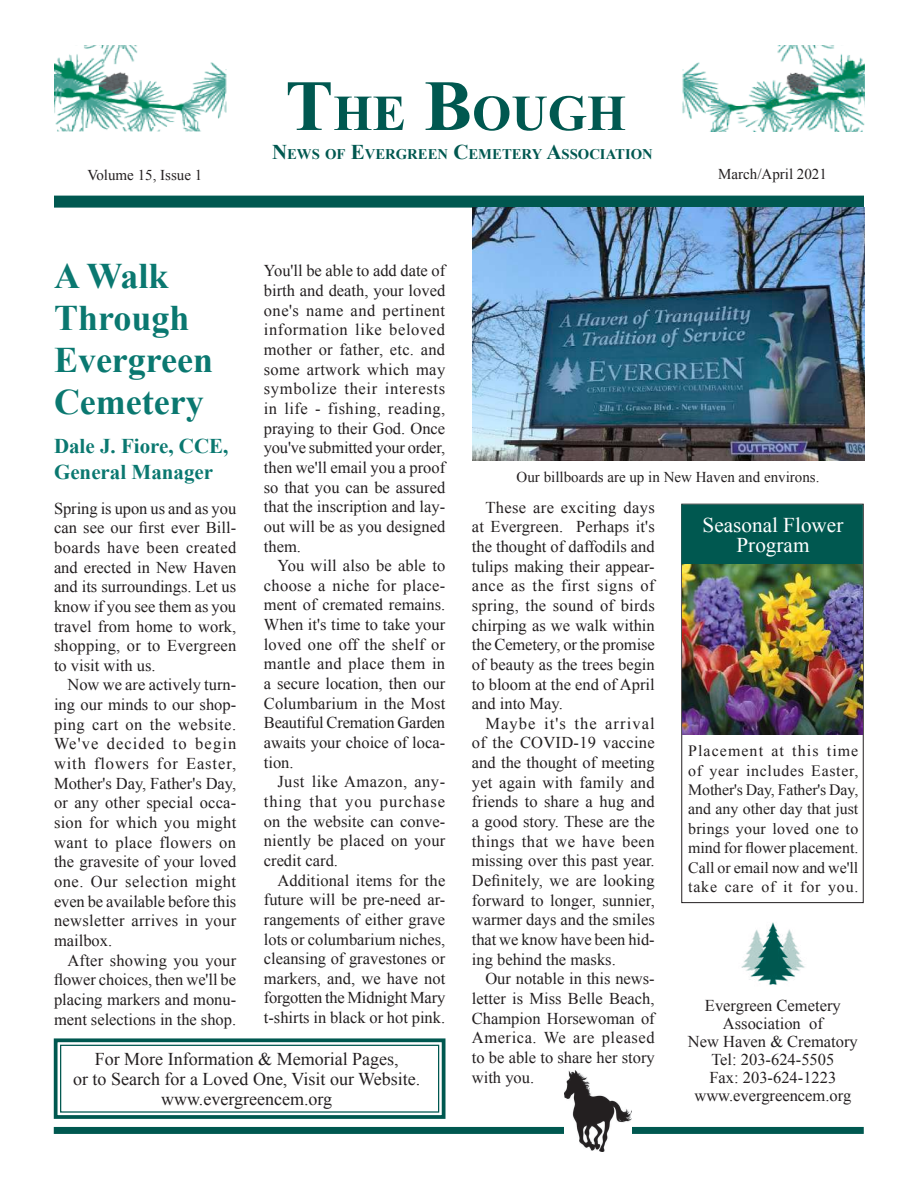
<style>
.page{position:relative;width:918px;height:1188px;background:#fff}
.page>*{position:absolute;margin:0;border:0;box-sizing:border-box;transform-origin:0 0}
.t1{font:700 50.4px "Times New Roman";color:#005850}
.t2{font:700 36px/42px "Times New Roman";color:#0a7870}
.t3{font:700 21px/25.2px "Times New Roman";color:#0a7870}
.t4{font:21px/19.6px "Times New Roman";color:#fff;text-align:center}
.t5{font:18px/19.6px "Times New Roman";color:#231f20;text-align:center}
.t6{font:16.5px/19.6px "Times New Roman";color:#231f20;text-align:justify}
.t7{font:15.75px/19.5px "Times New Roman";color:#231f20;text-align:justify}
.t8{font:15px "Times New Roman";color:#231f20}
.t9{font:700 14.7px "Times New Roman";color:#005850}
.s1{font-size:72px}
.s2{font-size:21px}
</style>
<div class="page">
<div style="left:681px;top:504px;width:183px;height:399px;border:1px solid #231f20"></div>
<img style="left:54px;top:45px;width:173px;height:87px">
<svg style="left:53px;top:1038px;width:393px;height:81px"></svg>
<div style="left:60px;top:1045px;width:379px;height:68px;border:1px solid #005850"></div>
<img style="left:741px;top:922px;width:64px;height:63px">
<div style="left:681px;top:505px;width:182px;height:60px;background:#005850;border:2px solid #005850"></div>
<img style="left:682px;top:46px;width:182px;height:85px">
<div style="left:54px;top:196px;width:810px;height:12px;background:#005850"></div>
<div style="left:54px;top:1127px;width:810px;height:7px;background:#005850;border:2px solid #005850"></div>
<img style="left:472px;top:208px;width:392px;height:252px">
<img style="left:682px;top:565px;width:181px;height:170px">
<img style="left:564px;top:1071px;width:68px;height:80px">
<h1 class="t1" style="left:285px;top:78px;width:342px"><span class="s1">T</span>HE <span class="s1">B</span>OUGH</h1>
<p class="t9" style="left:272px;top:144px;width:382px"><span class="s2">N</span>EWS OF <span class="s2">E</span>VERGREEN <span class="s2">C</span>EMETERY <span class="s2">A</span>SSOCIATION</p>
<p class="t8" style="left:88px;top:165px;width:116px">Volume 15, Issue 1</p>
<p class="t8" style="left:718px;top:164px;width:110px">March/April 2021</p>
<h2 class="t2" style="left:54px;top:254px;width:161px">A Walk<br>Through<br>Evergreen<br>Cemetery</h2>
<p class="t3" style="left:54px;top:433px;width:176px">Dale J. Fiore, CCE,<br>General Manager</p>
<p class="t6" style="left:54px;top:498px;width:184px">Spring is upon us and as you can see our first ever Bill&shy;boards have been created and erected in New Haven and its surroundings. Let us know if you see them as you travel from home to work, shopping, or to Evergreen to visit with us.</p>
<p class="t6" style="left:54px;top:675px;width:184px;text-indent:13px">Now we are actively turn&shy;ing our minds to our shop&shy;ping cart on the website.<br>We've decided to begin with flowers for Easter, Mother's Day, Father's Day, or any other special occa&shy;sion for which you might want to place flowers on the gravesite of your loved one. Our selection might even be available before this newsletter arrives in your mailbox.</p>
<p class="t6" style="left:54px;top:950px;width:184px;text-indent:13px">After showing you your flower choices, then we'll be placing markers and monu&shy;ment selections in the shop.</p>
<p class="t6" style="left:264px;top:261px;width:183px">You'll be able to add date of birth and death, your loved one's name and pertinent information like beloved mother or father, etc. and some artwork which may symbolize their interests in life - fishing, reading, praying to their God. Once you've submitted your order, then we'll email you a proof so that you can be assured that the inscription and lay&shy;out will be as you designed them.</p>
<p class="t6" style="left:264px;top:556px;width:183px;text-indent:13px">You will also be able to choose a niche for place&shy;ment of cremated remains.<br>When it's time to take your loved one off the shelf or mantle and place them in a secure location, then our Columbarium in the Most Beautiful Cremation Garden awaits your choice of loca&shy;tion.</p>
<p class="t6" style="left:264px;top:772px;width:183px;text-indent:13px">Just like Amazon, any&shy;thing that you purchase on the website can conve&shy;niently be placed on your credit card.</p>
<p class="t6" style="left:264px;top:870px;width:183px;text-indent:13px">Additional items for the future will be pre-need ar&shy;rangements of either grave lots or columbarium niches, cleansing of gravestones or markers, and, we have not forgotten the Midnight Mary t-shirts in black or hot pink.</p>
<p class="t5" style="left:73px;top:1049px;width:349px">For More Information &amp; Memorial Pages,<br>or to Search for a Loved One, Visit our Website. www.evergreencem.org</p>
<p class="t8" style="left:517px;top:467px;width:304px">Our billboards are up in New Haven and environs.</p>
<p class="t6" style="left:472px;top:497px;width:184px;text-indent:13px">These are exciting days at Evergreen. Perhaps it's the thought of daffodils and tulips making their appear&shy;ance as the first signs of spring, the sound of birds chirping as we walk within the Cemetery, or the promise of beauty as the trees begin to bloom at the end of April and into May.</p>
<p class="t6" style="left:472px;top:713px;width:184px;text-indent:13px">Maybe it's the arrival of the COVID-19 vaccine and the thought of meeting yet again with family and friends to share a hug and a good story. These are the things that we have been missing over this past year.<br>Definitely, we are looking forward to longer, sunnier, warmer days and the smiles that we know have been hid&shy;ing behind the masks.</p>
<p class="t6" style="left:472px;top:969px;width:184px;text-indent:13px">Our notable in this news&shy;letter is Miss Belle Beach, Champion Horsewoman of America. We are pleased to be able to share her story with you.</p>
<p class="t4" style="left:703px;top:515px;width:142px">Seasonal Flower<br>Program</p>
<p class="t7" style="left:688px;top:741px;width:172px">Placement at this time of year includes Easter, Mother's Day, Father's Day, and any other day that just brings your loved one to mind for flower placement.<br>Call or email now and we'll take care of it for you.</p>
<p class="t6" style="left:688px;top:996px;width:171px;line-height:18px;text-align:center">Evergreen Cemetery<br>Association of<br>New Haven &amp; Crematory<br>Tel: 203-624-5505<br>Fax: 203-624-1223 www.evergreencem.org</p>
</div>
